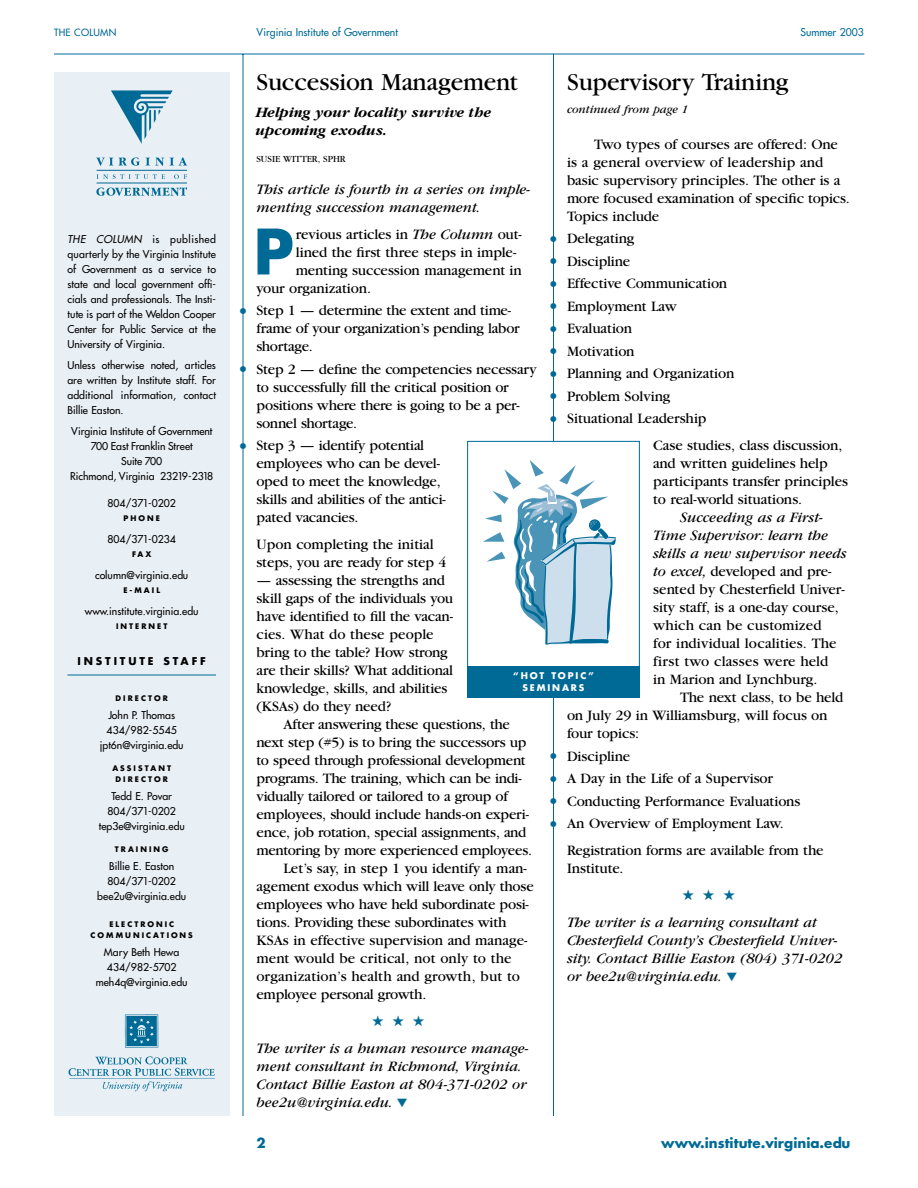
<style>
.page{position:relative;width:918px;height:1188px;background:#fff}
.page>*{position:absolute;margin:0;border:0;box-sizing:border-box;transform-origin:0 0}
.t1{font:700 60.9px "Futura";color:#006a96}
.t2{font:25.5px "Garamond";color:#000}
.t3{font:22.5px/22.5px "Garamond";color:#006a96;text-align:justify}
.t4{font:15px/18px "Garamond";letter-spacing:-.01em;color:#000}
.t5{font:italic 15px/18px "Garamond";color:#000}
.t6{font:italic 700 15px/18px "Garamond";color:#000}
.t7{font:15px "Garamond";letter-spacing:.015em;color:#000}
.t8{font:15px "Zapf Dingbats";color:#006a96}
.t9{font:700 13.5px "Futura";color:#006a96}
.t10{font:italic 12px "Garamond";color:#000}
.t11{font:10.5px/15px "Futura";color:#000;text-align:center}
.t12{font:10.5px "Futura";color:#006a96}
.t13{font:700 10.5px "Futura";letter-spacing:.275em;color:#000}
.t14{font:9.75px "Garamond";color:#000}
.t15{font:9.75px "Futura";letter-spacing:.03em;color:#006a96}
.t16{font:700 9px/12px "Futura";letter-spacing:.205em;color:#fff;text-align:center}
.t17{font:700 7.5px/10.5px "Futura";letter-spacing:.275em;color:#000;text-align:center}
.s1{font-style:italic}
.s2{color:#006a96}
</style>
<div class="page">
<div style="left:54px;top:72px;width:176px;height:1044px;background:#e8eff5"></div>
<img style="left:68px;top:1014px;width:147px;height:78px">
<hr style="left:97px;top:170px;width:90px;height:1px;background:#006a96">
<hr style="left:97px;top:183px;width:90px;height:1px;background:#006a96">
<svg style="left:96px;top:157px;width:44px;height:9px"></svg>
<svg style="left:146px;top:158px;width:18px;height:8px"></svg>
<svg style="left:170px;top:157px;width:17px;height:8px"></svg>
<svg style="left:174px;top:174px;width:13px;height:5px"></svg>
<svg style="left:97px;top:174px;width:68px;height:5px"></svg>
<svg style="left:96px;top:187px;width:91px;height:9px"></svg>
<svg style="left:111px;top:90px;width:62px;height:54px"></svg>
<hr style="left:68px;top:675px;width:148px;height:1px;background:#006a96">
<hr style="left:553px;top:54px;width:1px;height:1062px;background:#006a96">
<hr style="left:54px;top:54px;width:810px;height:1px;background:#006a96">
<hr style="left:243px;top:54px;width:1px;height:1062px;background:#006a96">
<div style="left:468px;top:441px;width:171px;height:229px;background:#fff"></div>
<svg style="left:483px;top:460px;width:133px;height:185px"></svg>
<div style="left:467px;top:441px;width:173px;height:229px;border:1px solid #006a96"></div>
<div style="left:467px;top:666px;width:173px;height:32px;background:#006a96"></div>
<p class="t15" style="left:54px;top:28px;width:64px">THE COLUMN</p>
<p class="t12" style="left:256px;top:27px;width:143px">Virginia Institute of Government</p>
<p class="t12" style="left:801px;top:27px;width:65px">Summer 2003</p>
<p class="t11" style="left:67px;top:232px;width:150px;text-align:justify"><span class="s1">THE COLUMN</span> is published quarterly by the Virginia Institute of Government as a service to state and local government offi&shy;cials and professionals. The Insti&shy;tute is part of the Weldon Cooper Center for Public Service at the University of Virginia.</p>
<p class="t11" style="left:67px;top:358px;width:150px;text-align:justify">Unless otherwise noted, articles are written by Institute staff. For additional information, contact Billie Easton.</p>
<p class="t11" style="left:70px;top:424px;width:144px">Virginia Institute of Government<br>700 East Franklin Street<br>Suite 700<br>Richmond, Virginia 23219-2318</p>
<p class="t11" style="left:107px;top:496px;width:70px">804/371-0202</p>
<p class="t17" style="left:124px;top:513px;width:38px">PHONE</p>
<p class="t11" style="left:107px;top:532px;width:70px">804/371-0234</p>
<p class="t17" style="left:132px;top:549px;width:21px">FAX</p>
<p class="t11" style="left:95px;top:568px;width:95px">column@virginia.edu</p>
<p class="t17" style="left:123px;top:585px;width:38px">E-MAIL</p>
<p class="t11" style="left:85px;top:604px;width:115px">www.institute.virginia.edu</p>
<p class="t17" style="left:116px;top:621px;width:53px">INTERNET</p>
<p class="t13" style="left:77px;top:656px;width:130px">INSTITUTE STAFF</p>
<p class="t17" style="left:116px;top:693px;width:54px">DIRECTOR</p>
<p class="t11" style="left:100px;top:708px;width:85px">John P. Thomas<br>434/982-5545 jpt6n@virginia.edu</p>
<p class="t17" style="left:112px;top:764px;width:60px">ASSISTANT<br>DIRECTOR</p>
<p class="t11" style="left:99px;top:789px;width:88px">Tedd E. Povar<br>804/371-0202 tep3e@virginia.edu</p>
<p class="t17" style="left:115px;top:845px;width:55px">TRAINING</p>
<p class="t11" style="left:97px;top:859px;width:90px">Billie E. Easton<br>804/371-0202 bee2u@virginia.edu</p>
<p class="t17" style="left:91px;top:920px;width:104px">ELECTRONIC<br>COMMUNICATIONS</p>
<p class="t11" style="left:96px;top:945px;width:93px">Mary Beth Hewa<br>434/982-5702 meh4q@virginia.edu</p>
<h3 class="t3" style="left:237px;top:301px;width:13px">•</h3>
<h3 class="t3" style="left:237px;top:360px;width:13px">•</h3>
<h3 class="t3" style="left:237px;top:436px;width:13px">•</h3>
<h2 class="t2" style="left:567px;top:73px;width:223px">Supervisory Training</h2>
<p class="t10" style="left:567px;top:105px;width:123px">continued from page 1</p>
<h2 class="t2" style="left:256px;top:73px;width:263px">Succession Management</h2>
<p class="t6" style="left:256px;top:105px;width:237px">Helping your locality survive the upcoming exodus.</p>
<p class="t14" style="left:256px;top:156px;width:91px">SUSIE WITTER, SPHR</p>
<p class="t5" style="left:256px;top:181px;width:275px">This article is fourth in a series on imple&shy;menting succession management.</p>
<h1 class="t1" style="left:254px;top:224px;width:42px">P</h1>
<p class="t4" style="left:296px;top:226px;width:227px">revious articles in <span class="s1">The Column</span> out-</p>
<p class="t4" style="left:567px;top:136px;width:284px;text-indent:27px">Two types of courses are offered: One is a general overview of leadership and basic supervisory principles. The other is a more focused examination of specific topics.<br>Topics include</p>
<p class="t4" style="left:567px;top:228px;width:169px;line-height:22.5px">Delegating<br>Discipline<br>Effective Communication<br>Employment Law<br>Evaluation<br>Motivation<br>Planning and Organization<br>Problem Solving<br>Situational Leadership</p>
<p class="t4" style="left:653px;top:438px;width:196px">Case studies, class discussion, and written guidelines help participants transfer principles to real-world situations.</p>
<p class="t4" style="left:653px;top:510px;width:195px;text-indent:27px"><span class="s1">Succeeding as a First-<br>Time Supervisor: learn the skills a new supervisor needs to excel,</span> developed and pre&shy;sented by Chesterfield Univer&shy;sity staff, is a one-day course, which can be customized<br>for individual localities. The first two classes were held<br>in Marion and Lynchburg.</p>
<p class="t4" style="left:567px;top:690px;width:278px;text-indent:113px">The next class, to be held on July 29 in Williamsburg, will focus on four topics:</p>
<p class="t4" style="left:567px;top:746px;width:235px;line-height:22.5px">Discipline<br>A Day in the Life of a Supervisor<br>Conducting Performance Evaluations<br>An Overview of Employment Law.</p>
<p class="t4" style="left:567px;top:843px;width:258px">Registration forms are available from the<br>Institute.</p>
<p class="t8" style="left:682px;top:888px;width:55px">★★★</p>
<p class="t5" style="left:567px;top:915px;width:277px">The writer is a learning consultant at Chesterfield County’s Chesterfield Univer&shy;sity. Contact Billie Easton (804) 371-0202 or bee2u@virginia.edu. <span class="s2">▼</span></p>
<h3 class="t3" style="left:548px;top:229px;width:13px">• • • • • • • • •</h3>
<p class="t4" style="left:296px;top:244px;width:222px">lined the first three steps in imple-</p>
<p class="t4" style="left:296px;top:262px;width:227px">menting succession management in</p>
<p class="t4" style="left:256px;top:280px;width:116px">your organization.</p>
<p class="t4" style="left:256px;top:303px;width:265px">Step 1 — determine the extent and time&shy;frame of your organization’s pending labor shortage.</p>
<p class="t4" style="left:256px;top:361px;width:282px">Step 2 — define the competencies necessary to successfully fill the critical position or positions where there is going to be a per&shy;sonnel shortage.</p>
<p class="t4" style="left:256px;top:438px;width:191px">Step 3 — identify potential employees who can be devel&shy;oped to meet the knowledge, skills and abilities of the antici&shy;pated vacancies.</p>
<p class="t4" style="left:256px;top:537px;width:191px">Upon completing the initial steps, you are ready for step 4</p>
<p class="t4" style="left:256px;top:573px;width:198px">— assessing the strengths and skill gaps of the individuals you have identified to fill the vacan&shy;cies. What do these people bring to the table? How strong are their skills? What additional knowledge, skills, and abilities (KSAs) do they need?</p>
<p class="t4" style="left:284px;top:717px;width:228px">After answering these questions, the</p>
<p class="t4" style="left:256px;top:735px;width:271px">next step (#5) is to bring the successors up</p>
<p class="t4" style="left:256px;top:753px;width:271px">to speed through professional development</p>
<p class="t4" style="left:256px;top:771px;width:267px">programs. The training, which can be indi-</p>
<p class="t4" style="left:256px;top:789px;width:253px">vidually tailored or tailored to a group of</p>
<p class="t4" style="left:256px;top:807px;width:274px">employees, should include hands-on experi-</p>
<p class="t4" style="left:256px;top:825px;width:271px">ence, job rotation, special assignments, and</p>
<p class="t4" style="left:256px;top:843px;width:277px">mentoring by more experienced employees.</p>
<p class="t4" style="left:284px;top:861px;width:245px">Let’s say, in step 1 you identify a man-</p>
<p class="t4" style="left:256px;top:879px;width:279px">agement exodus which will leave only those</p>
<p class="t4" style="left:256px;top:897px;width:274px">employees who have held subordinate posi-</p>
<p class="t4" style="left:256px;top:915px;width:252px">tions. Providing these subordinates with</p>
<p class="t4" style="left:256px;top:933px;width:272px">KSAs in effective supervision and manage-</p>
<p class="t4" style="left:256px;top:951px;width:257px">ment would be critical, not only to the</p>
<p class="t7" style="left:256px;top:971px;width:265px">organization’s health and growth, but to</p>
<p class="t4" style="left:256px;top:987px;width:172px">employee personal growth.</p>
<p class="t8" style="left:372px;top:1014px;width:55px">★★★</p>
<p class="t5" style="left:256px;top:1041px;width:273px">The writer is a human resource manage&shy;ment consultant in Richmond, Virginia.<br>Contact Billie Easton at 804-371-0202 or bee2u@virginia.edu. <span class="s2">▼</span></p>
<p class="t16" style="left:513px;top:671px;width:82px">“HOT TOPIC”<br>SEMINARS</p>
<h3 class="t3" style="left:548px;top:747px;width:13px">• • • •</h3>
<p class="t9" style="left:256px;top:1136px;width:11px">2</p>
<p class="t9" style="left:661px;top:1136px;width:191px">www.institute.virginia.edu</p>
</div>
